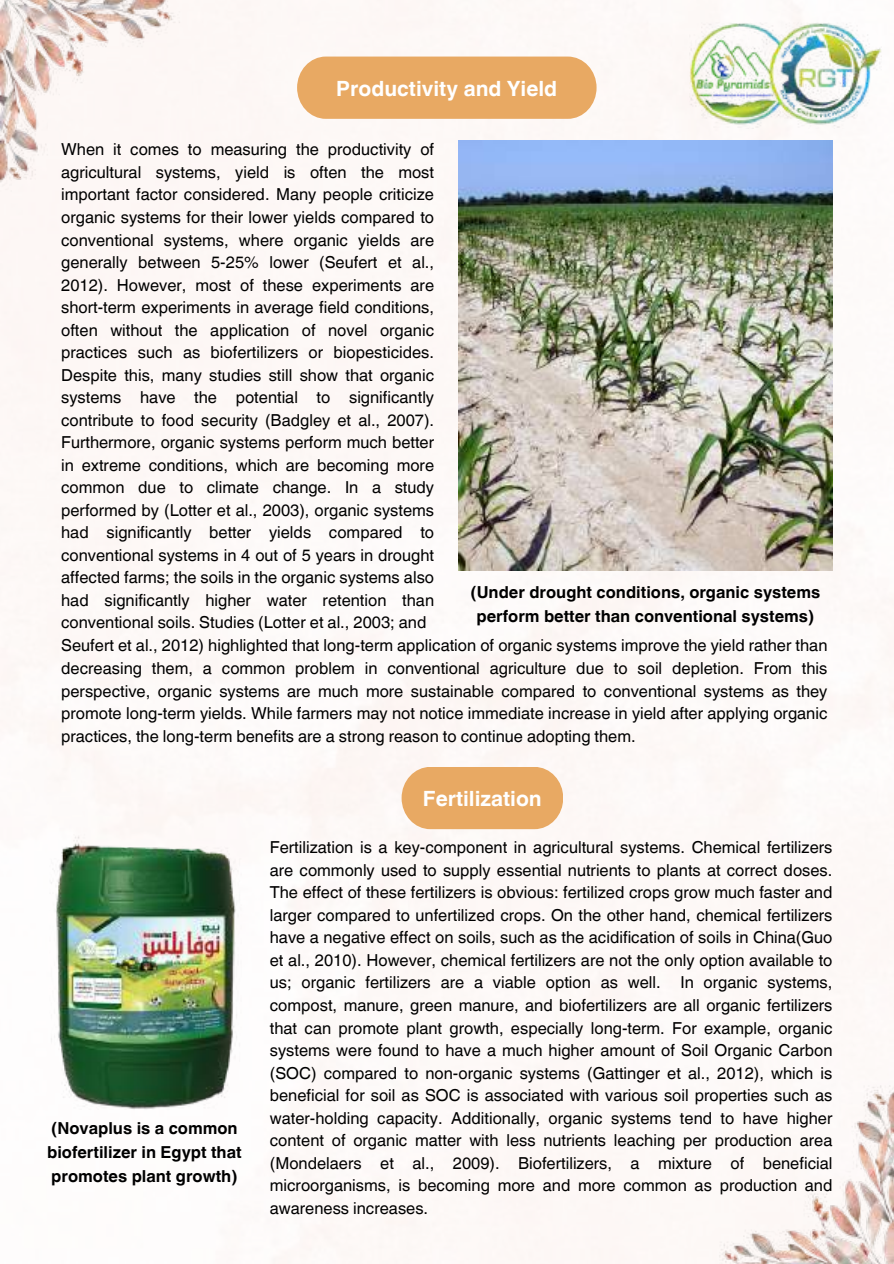
<style>
.page{position:relative;width:894px;height:1264px;background:#fff}
.page>*{position:absolute;margin:0;border:0;box-sizing:border-box;transform-origin:0 0}
.t1{font:700 21px "Helvetica World";color:#fff}
.t2{font:16.5px/22.5px "Helvetica World";color:#000;text-align:justify}
.t3{font:700 16.5px/23.7px "Helvetica World";color:#000;text-align:center}
</style>
<div class="page">
<img style="left:0;top:0;width:893px;height:1263px">
<img style="left:0;top:0;width:216px;height:392px">
<img style="left:676px;top:881px;width:216px;height:382px">
<div style="left:297px;top:57px;width:299px;height:62px;background:#e8a963;border-radius:30px"></div>
<img style="left:458px;top:140px;width:373px;height:430px">
<div style="left:401px;top:767px;width:162px;height:62px;background:#e8a963;border-radius:30px"></div>
<img style="left:0;top:822px;width:298px;height:308px">
<img style="left:689px;top:8px;width:192px;height:120px">
<p class="t1" style="left:336px;top:71px;width:222px">Productivity and Yield</p>
<p class="t2" style="left:61px;top:138px;width:374px">When it comes to measuring the productivity of agricultural systems, yield is often the most important factor considered. Many people criticize organic systems for their lower yields compared to conventional systems, where organic yields are generally between 5-25% lower (Seufert et al., 2012). However, most of these experiments are short-term experiments in average field conditions, often without the application of novel organic practices such as biofertilizers or biopesticides.<br>Despite this, many studies still show that organic systems have the potential to significantly contribute to food security (Badgley et al., 2007).<br>Furthermore, organic systems perform much better in extreme conditions, which are becoming more common due to climate change. In a study performed by (Lotter et al., 2003), organic systems had significantly better yields compared to conventional systems in 4 out of 5 years in drought affected farms; the soils in the organic systems also had significantly higher water retention than conventional soils. Studies (Lotter et al., 2003; and</p>
<p class="t3" style="left:470px;top:578px;width:351px">(Under drought conditions, organic systems perform better than conventional systems)</p>
<p class="t2" style="left:61px;top:634px;width:767px">Seufert et al., 2012) highlighted that long-term application of organic systems improve the yield rather than decreasing them, a common problem in conventional agriculture due to soil depletion. From this perspective, organic systems are much more sustainable compared to conventional systems as they promote long-term yields. While farmers may not notice immediate increase in yield after applying organic practices, the long-term benefits are a strong reason to continue adopting them.</p>
<p class="t3" style="left:47px;top:1114px;width:196px;text-align:left">(Novaplus is a common biofertilizer in Egypt that promotes plant growth)</p>
<p class="t1" style="left:423px;top:781px;width:120px">Fertilization</p>
<p class="t2" style="left:270px;top:836px;width:564px">Fertilization is a key-component in agricultural systems. Chemical fertilizers are commonly used to supply essential nutrients to plants at correct doses.<br>The effect of these fertilizers is obvious: fertilized crops grow much faster and larger compared to unfertilized crops. On the other hand, chemical fertilizers have a negative effect on soils, such as the acidification of soils in China(Guo et al., 2010). However, chemical fertilizers are not the only option available to us; organic fertilizers are a viable option as well. In organic systems, compost, manure, green manure, and biofertilizers are all organic fertilizers that can promote plant growth, especially long-term. For example, organic systems were found to have a much higher amount of Soil Organic Carbon (SOC) compared to non-organic systems (Gattinger et al., 2012), which is beneficial for soil as SOC is associated with various soil properties such as water-holding capacity. Additionally, organic systems tend to have higher content of organic matter with less nutrients leaching per production area (Mondelaers et al., 2009). Biofertilizers, a mixture of beneficial microorganisms, is becoming more and more common as production and awareness increases.</p>
</div>
